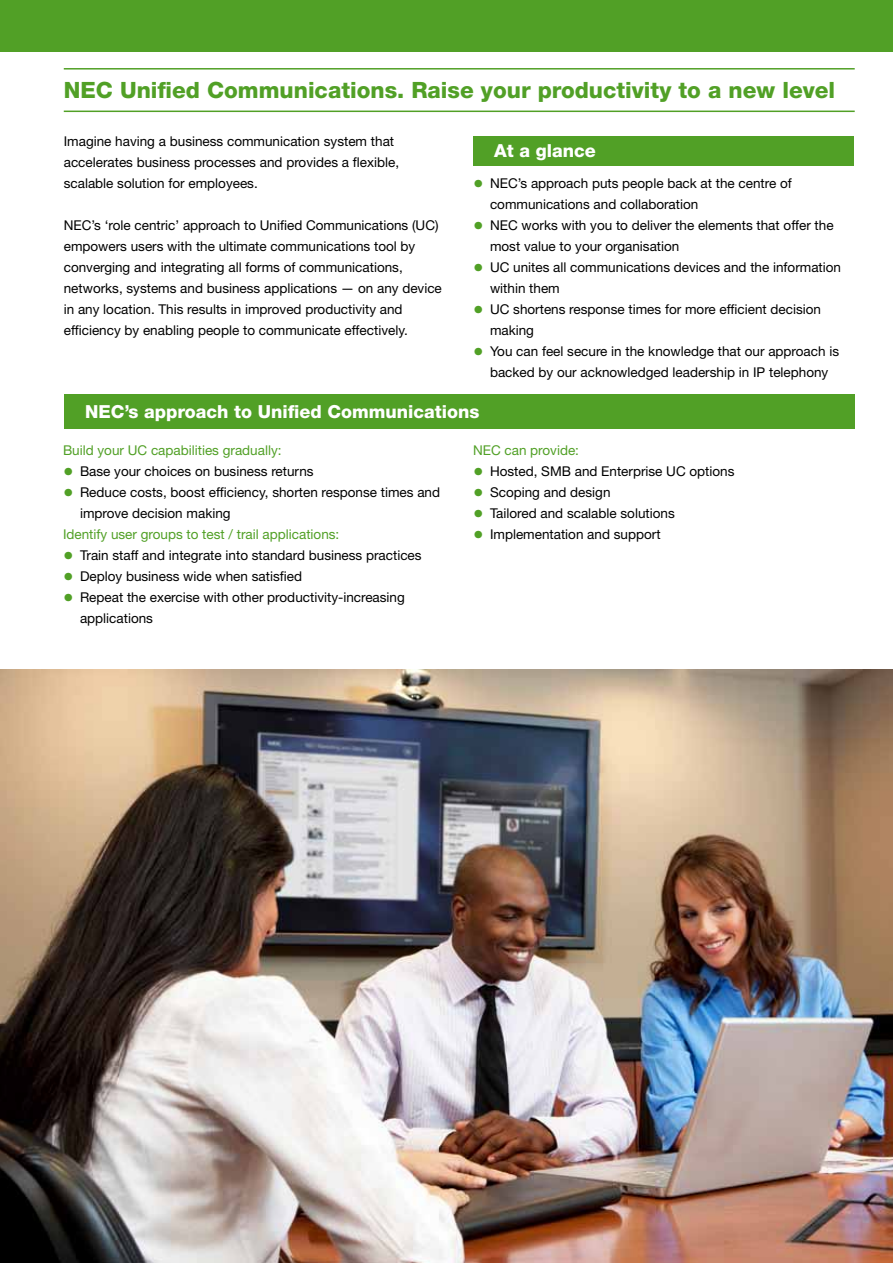
<style>
.page{position:relative;width:893px;height:1263px;background:#fff}
.page>*{position:absolute;margin:0;border:0;box-sizing:border-box;transform-origin:0 0}
.t1{font:22.5px "Helvetica Neue Hvy";color:#51a026}
.t2{font:18px "Helvetica Neue Hvy";color:#fff}
.t3{font:13.5px/21px "Helvetica Neue";color:#000}
.t4{font:13.5px "Helvetica Neue";color:#51a026}
.s1{font-weight:300;font-size:21px;color:#51a026}
</style>
<div class="page">
<div style="left:473px;top:136px;width:381px;height:30px;background:#51a026"></div>
<div style="left:64px;top:395px;width:790px;height:34px;background:#51a026"></div>
<hr style="left:64px;top:68px;width:791px;height:2px;background:#51a026">
<hr style="left:64px;top:111px;width:791px;height:1px;background:#51a026">
<div style="left:0;top:0;width:893px;height:51px;background:#51a026"></div>
<img style="left:0;top:669px;width:893px;height:594px">
<h1 class="t1" style="left:64px;top:77px;width:773px">NEC Unified Communications. Raise your productivity to a new level</h1>
<p class="t3" style="left:64px;top:130px;width:337px">Imagine having a business communication system that accelerates business processes and provides a flexible, scalable solution for employees.</p>
<p class="t3" style="left:64px;top:214px;width:380px">NEC’s ‘role centric’ approach to Unified Communications (UC) empowers users with the ultimate communications tool by converging and integrating all forms of communications, networks, systems and business applications — on any device in any location. This results in improved productivity and efficiency by enabling people to communicate effectively.</p>
<h2 class="t2" style="left:494px;top:140px;width:103px">At a glance</h2>
<p class="t3" style="left:490px;top:173px;width:303px;text-indent:-17px"><span class="s1">•</span> NEC’s approach puts people back at the centre of communications and collaboration</p>
<p class="t3" style="left:490px;top:215px;width:345px;text-indent:-17px"><span class="s1">•</span> NEC works with you to deliver the elements that offer the most value to your organisation</p>
<p class="t3" style="left:490px;top:257px;width:353px;text-indent:-17px"><span class="s1">•</span> UC unites all communications devices and the information within them</p>
<p class="t3" style="left:490px;top:299px;width:333px;text-indent:-17px"><span class="s1">•</span> UC shortens response times for more efficient decision making</p>
<p class="t3" style="left:473px;top:341px;width:368px;text-align:center"><span class="s1">•</span> You can feel secure in the knowledge that our approach is backed by our acknowledged leadership in IP telephony</p>
<h2 class="t2" style="left:85px;top:401px;width:396px">NEC’s approach to Unified Communications</h2>
<p class="t4" style="left:63px;top:442px;width:220px">Build your UC capabilities gradually:</p>
<p class="t3" style="left:63px;top:461px;width:252px"><span class="s1">•</span> Base your choices on business returns</p>
<p class="t3" style="left:80px;top:482px;width:362px;text-indent:-17px"><span class="s1">•</span> Reduce costs, boost efficiency, shorten response times and improve decision making</p>
<p class="t4" style="left:63px;top:526px;width:278px">Identify user groups to test / trail applications:</p>
<p class="t3" style="left:63px;top:545px;width:360px"><span class="s1">•</span> Train staff and integrate into standard business practices</p>
<p class="t3" style="left:63px;top:566px;width:241px"><span class="s1">•</span> Deploy business wide when satisfied</p>
<p class="t3" style="left:80px;top:587px;width:326px;text-indent:-17px"><span class="s1">•</span> Repeat the exercise with other productivity-increasing applications</p>
<p class="t4" style="left:473px;top:442px;width:108px">NEC can provide:</p>
<p class="t3" style="left:473px;top:461px;width:263px"><span class="s1">•</span> Hosted, SMB and Enterprise UC options</p>
<p class="t3" style="left:473px;top:482px;width:139px"><span class="s1">•</span> Scoping and design</p>
<p class="t3" style="left:473px;top:503px;width:203px"><span class="s1">•</span> Tailored and scalable solutions</p>
<p class="t3" style="left:473px;top:524px;width:189px"><span class="s1">•</span> Implementation and support</p>
</div>
